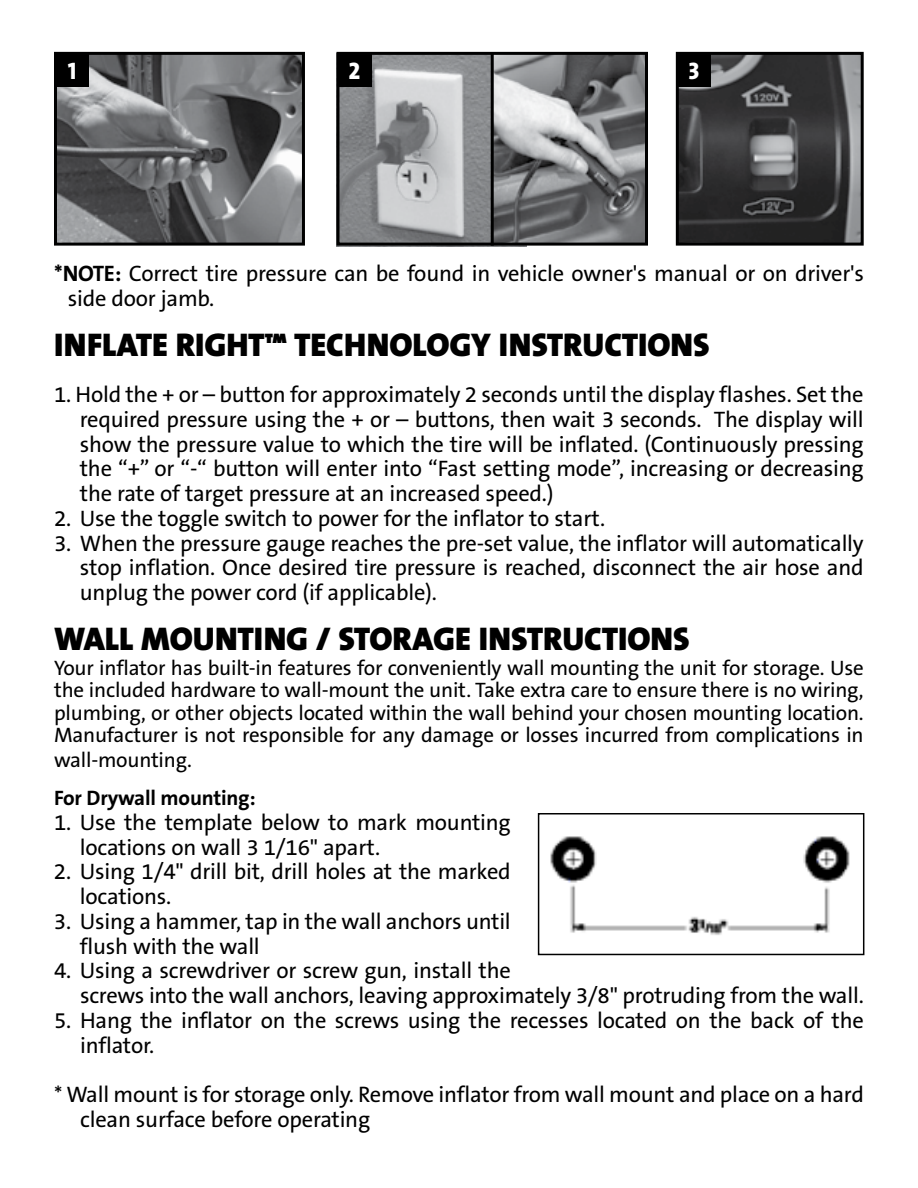
<style>
.page{position:relative;width:918px;height:1188px;background:#fff}
.page>*{position:absolute;margin:0;border:0;box-sizing:border-box;transform-origin:0 0}
.t1{font:33px "The Sans Black Caps";color:#000}
.t2{font:24px "The Sans Extra Bold Caps";color:#fff}
.t3{font:22.5px/24.6px "The Sans Q5 Rg TF";letter-spacing:-.01em;color:#000}
.t4{font:21px/22.5px "The Sans Q5 Rg TF";letter-spacing:-.01em;color:#000;text-align:justify}
.t5{font:21px "The Sans Q7 Bd TF";letter-spacing:-.01em;color:#000}
.s1{font-family:"The Sans Q7 Bd TF"}
</style>
<div class="page">
<img style="left:58px;top:56px;width:243px;height:186px">
<div style="left:54px;top:52px;width:251px;height:194px;border:3px solid #000"></div>
<div style="left:56px;top:53px;width:33px;height:34px;background:#000"></div>
<img style="left:680px;top:56px;width:180px;height:186px">
<div style="left:676px;top:52px;width:188px;height:194px;border:3px solid #000"></div>
<div style="left:677px;top:53px;width:33px;height:34px;background:#000"></div>
<img style="left:340px;top:56px;width:151px;height:186px">
<img style="left:494px;top:56px;width:150px;height:186px">
<div style="left:336px;top:52px;width:312px;height:194px;border:3px solid #000"></div>
<div style="left:338px;top:53px;width:33px;height:34px;background:#000"></div>
<hr style="left:491px;top:53px;width:3px;height:193px;background:#000">
<img style="left:550px;top:836px;width:300px;height:99px">
<div style="left:538px;top:813px;width:326px;height:142px;border:2px solid #000"></div>
<p class="t2" style="left:68px;top:50px;width:10px">1</p>
<p class="t2" style="left:349px;top:50px;width:13px">2</p>
<p class="t2" style="left:688px;top:50px;width:13px">3</p>
<p class="t3" style="left:68px;top:263px;width:798px;text-indent:-13px"><span class="s1">*NOTE:</span> Correct tire pressure can be found in vehicle owner's manual or on driver's side door jamb.</p>
<h1 class="t1" style="left:54px;top:317px;width:657px">INFLATE RIGHT™ TECHNOLOGY INSTRUCTIONS</h1>
<p class="t3" style="left:80px;top:383px;width:785px;text-align:justify;text-indent:-26px">1. Hold the + or – button for approximately 2 seconds until the display flashes. Set the required pressure using the + or – buttons, then wait 3 seconds. The display will show the pressure value to which the tire will be inflated. (Continuously pressing the “+” or “-“ button will enter into “Fast setting mode”, increasing or decreasing the rate of target pressure at an increased speed.)</p>
<p class="t3" style="left:54px;top:507px;width:553px">2. Use the toggle switch to power for the inflator to start.</p>
<p class="t3" style="left:80px;top:532px;width:785px;text-align:justify;text-indent:-26px">3. When the pressure gauge reaches the pre-set value, the inflator will automatically stop inflation. Once desired tire pressure is reached, disconnect the air hose and unplug the power cord (if applicable).</p>
<h1 class="t1" style="left:54px;top:611px;width:637px">WALL MOUNTING / STORAGE INSTRUCTIONS</h1>
<p class="t4" style="left:54px;top:658px;width:811px">Your inflator has built-in features for conveniently wall mounting the unit for storage. Use the included hardware to wall-mount the unit. Take extra care to ensure there is no wiring, plumbing, or other objects located within the wall behind your chosen mounting location.<br>Manufacturer is not responsible for any damage or losses incurred from complications in</p>
<p class="t4" style="left:54px;top:750px;width:140px">wall-mounting.</p>
<p class="t5" style="left:54px;top:787px;width:203px">For Drywall mounting:</p>
<p class="t3" style="left:80px;top:811px;width:432px;text-indent:-26px">1. Use the template below to mark mounting locations on wall 3 1/16" apart.</p>
<p class="t3" style="left:80px;top:861px;width:432px;text-indent:-26px">2. Using 1/4" drill bit, drill holes at the marked locations.</p>
<p class="t3" style="left:80px;top:910px;width:432px;text-indent:-26px">3. Using a hammer, tap in the wall anchors until flush with the wall</p>
<p class="t3" style="left:80px;top:960px;width:785px;text-indent:-26px">4. Using a screwdriver or screw gun, install the<br>screws into the wall anchors, leaving approximately 3/8" protruding from the wall.</p>
<p class="t3" style="left:80px;top:1009px;width:785px;text-indent:-26px">5. Hang the inflator on the screws using the recesses located on the back of the inflator.</p>
<p class="t3" style="left:80px;top:1083px;width:785px;text-indent:-26px">* Wall mount is for storage only. Remove inflator from wall mount and place on a hard clean surface before operating</p>
</div>
